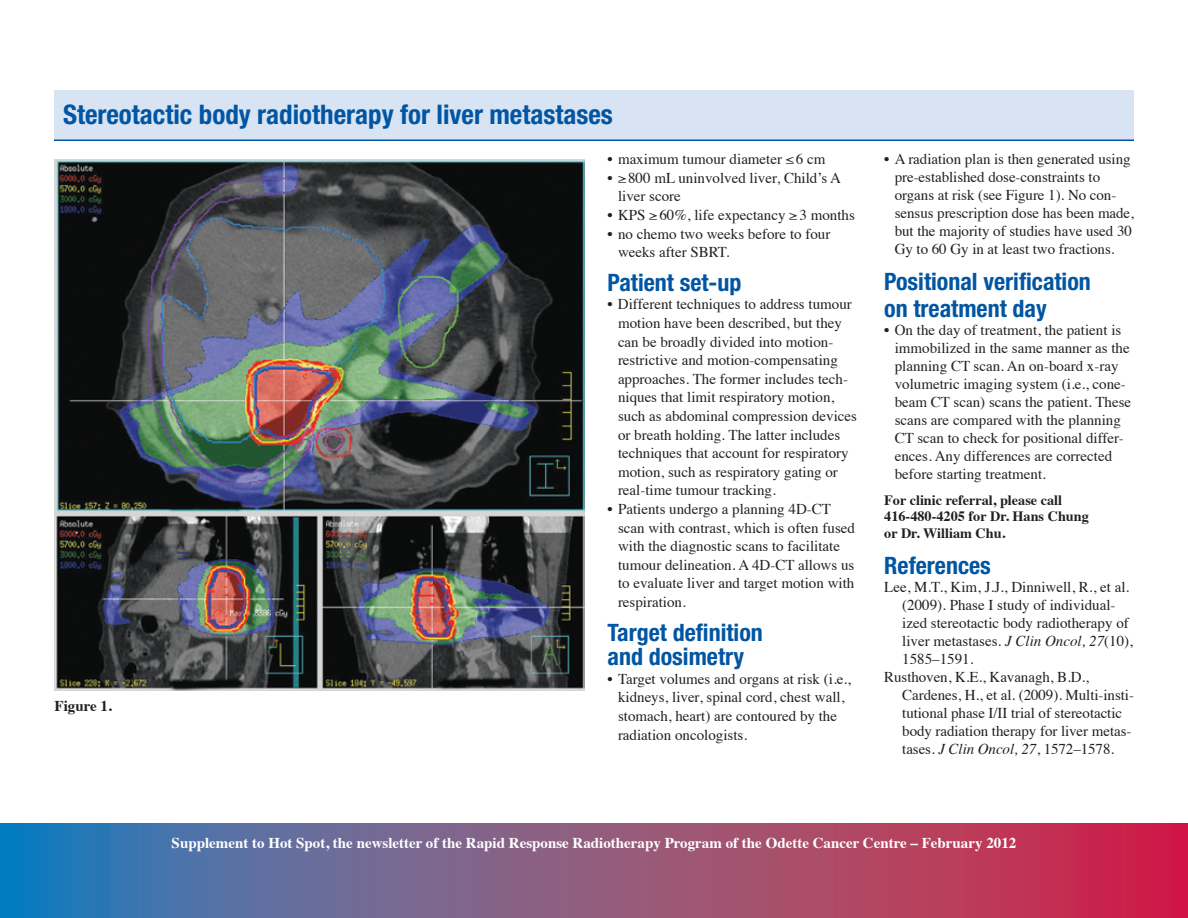
<style>
.page{position:relative;width:1188px;height:918px;background:#fff}
.page>*{position:absolute;margin:0;border:0;box-sizing:border-box;transform-origin:0 0}
.t1{font:700 condensed 27px "Helvetica Neue";color:#0155a2}
.t2{font:700 condensed 24px/24.6px "Helvetica Neue";color:#0155a2}
.t3{font:15px/18.6px "Times";color:#231f20}
.t4{font:700 15px "Times";color:#fff}
.t5{font:700 15px "Times";color:#231f20}
.t6{font:700 14.25px/16.5px "Times";color:#231f20}
.s1{font-style:italic}
</style>
<div class="page">
<svg style="left:0;top:824px;width:1188px;height:94px;background:#855880"></svg>
<img style="left:54px;top:159px;width:531px;height:531px">
<div style="left:54px;top:90px;width:1080px;height:49px;background:#d8e4f3"></div>
<hr style="left:54px;top:140px;width:1080px;height:1px;background:#0155a2">
<p class="t1" style="left:63px;top:99px;width:551px">Stereotactic body radiotherapy for liver metastases</p>
<p class="t5" style="left:55px;top:692px;width:59px">Figure 1.</p>
<p class="t3" style="left:608px;top:149px;width:220px">• maximum tumour diameter ≤6 cm</p>
<p class="t3" style="left:618px;top:167px;width:225px;text-indent:-10px">• ≥800 mL uninvolved liver, Child’s A liver score</p>
<p class="t3" style="left:608px;top:204px;width:249px">• KPS ≥60%, life expectancy ≥3 months</p>
<p class="t3" style="left:618px;top:223px;width:214px;text-indent:-10px">• no chemo two weeks before to four weeks after SBRT.</p>
<p class="t2" style="left:608px;top:270px;width:136px">Patient set-up</p>
<p class="t3" style="left:618px;top:294px;width:241px;text-indent:-10px">• Different techniques to address tumour motion have been described, but they can be broadly divided into motion&shy;restrictive and motion-compensating approaches. The former includes tech&shy;niques that limit respiratory motion, such as abdominal compression devices or breath holding. The latter includes techniques that account for respiratory motion, such as respiratory gating or real-time tumour tracking.</p>
<p class="t3" style="left:618px;top:498px;width:239px;text-indent:-10px">• Patients undergo a planning 4D-CT scan with contrast, which is often fused with the diagnostic scans to facilitate tumour delineation. A 4D-CT allows us to evaluate liver and target motion with respiration.</p>
<p class="t2" style="left:607px;top:620px;width:157px">Target definition and dosimetry</p>
<p class="t3" style="left:618px;top:668px;width:234px;text-indent:-10px">• Target volumes and organs at risk (i.e., kidneys, liver, spinal cord, chest wall, stomach, heart) are contoured by the radiation oncologists.</p>
<p class="t3" style="left:895px;top:149px;width:241px;line-height:18px;text-indent:-10px">• A radiation plan is then generated using pre-established dose-constraints to organs at risk (see Figure 1). No con&shy;sensus prescription dose has been made, but the majority of studies have used 30<br>Gy to 60 Gy in at least two fractions.</p>
<p class="t2" style="left:884px;top:268px;width:208px;line-height:27px">Positional verification on treatment day</p>
<p class="t3" style="left:895px;top:320px;width:238px;line-height:18px;text-indent:-10px">• On the day of treatment, the patient is immobilized in the same manner as the planning CT scan. An on-board x-ray volumetric imaging system (i.e., cone&shy;beam CT scan) scans the patient. These scans are compared with the planning CT scan to check for positional differ&shy;ences. Any differences are corrected before starting treatment.</p>
<p class="t6" style="left:884px;top:490px;width:206px">For clinic referral, please call<br>416-480-4205 for Dr. Hans Chung or Dr. William Chu.</p>
<p class="t2" style="left:884px;top:553px;width:108px">References</p>
<p class="t3" style="left:884px;top:576px;width:247px">Lee, M.T., Kim, J.J., Dinniwell, R., et al.</p>
<p class="t3" style="left:902px;top:594px;width:215px">(2009). Phase I study of individual-</p>
<p class="t3" style="left:902px;top:612px;width:228px">ized stereotactic body radiotherapy of</p>
<p class="t3" style="left:902px;top:630px;width:232px">liver metastases. <span class="s1">J Clin Oncol, 27</span>(10),</p>
<p class="t3" style="left:902px;top:648px;width:73px">1585–1591.</p>
<p class="t3" style="left:884px;top:666px;width:206px">Rusthoven, K.E., Kavanagh, B.D.,</p>
<p class="t3" style="left:902px;top:684px;width:233px">Cardenes, H., et al. (2009). Multi-insti-</p>
<p class="t3" style="left:902px;top:702px;width:221px">tutional phase I/II trial of stereotactic</p>
<p class="t3" style="left:902px;top:720px;width:231px">body radiation therapy for liver metas-</p>
<p class="t3" style="left:902px;top:738px;width:214px">tases. <span class="s1">J Clin Oncol, 27</span>, 1572–1578.</p>
<p class="t4" style="left:172px;top:829px;width:846px">Supplement to Hot Spot, the newsletter of the Rapid Response Radiotherapy Program of the Odette Cancer Centre – February 2012</p>
</div>
